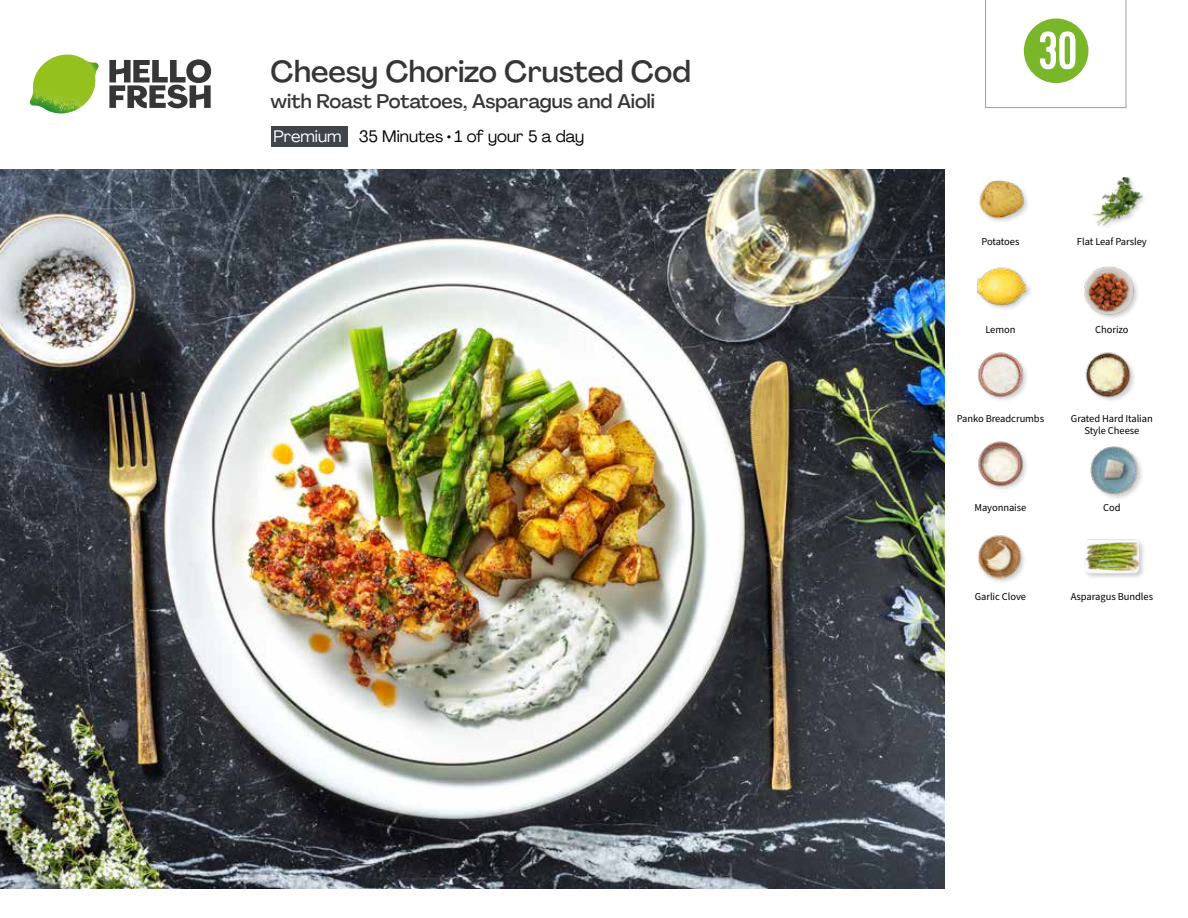
<style>
.page{position:relative;width:1188px;height:918px;background:#fff}
.page>*{position:absolute;margin:0;border:0;box-sizing:border-box;transform-origin:0 0}
.t1{font:54px "Kapra";color:#fff}
.t2{font:500 30px "Agrandir";letter-spacing:-.005em;color:#373636}
.t3{font:500 19.5px "Agrandir";color:#373636}
.t4{font:16.5px "Agrandir";color:#000}
.t5{font:16.5px "Agrandir";color:#fff}
.t6{font:10.5px/12px "Source Sans Pro";letter-spacing:-.005em;color:#000;text-align:center}
</style>
<div class="page">
<svg style="left:109px;top:59px;width:102px;height:49px"></svg>
<img style="left:30px;top:55px;width:69px;height:59px">
<img style="left:0;top:170px;width:945px;height:718px">
<div style="left:271px;top:126px;width:77px;height:21px;background:#3f454b"></div>
<img style="left:977px;top:535px;width:48px;height:47px">
<div style="left:1083px;top:538px;width:63px;height:43px;background:#000;opacity:.2"></div>
<img style="left:1083px;top:538px;width:58px;height:43px">
<img style="left:977px;top:352px;width:50px;height:48px">
<img style="left:978px;top:441px;width:49px;height:48px">
<div style="left:1090px;top:445px;width:55px;height:56px;background:#000;opacity:.2"></div>
<img style="left:1090px;top:445px;width:49px;height:49px">
<img style="left:1085px;top:352px;width:49px;height:49px">
<img style="left:979px;top:180px;width:49px;height:42px">
<div style="left:975px;top:267px;width:58px;height:45px;background:#000;opacity:.2"></div>
<img style="left:977px;top:267px;width:49px;height:45px">
<div style="left:1084px;top:266px;width:57px;height:56px;background:#000;opacity:.2"></div>
<img style="left:1084px;top:266px;width:57px;height:49px">
<img style="left:1093px;top:177px;width:51px;height:49px">
<svg style="left:985px;top:0;width:141px;height:108px"></svg>
<h2 class="t2" style="left:271px;top:53px;width:422px">Cheesy Chorizo Crusted Cod</h2>
<h3 class="t3" style="left:271px;top:89px;width:386px">with Roast Potatoes, Asparagus and Aioli</h3>
<h3 class="t5" style="left:274px;top:126px;width:70px">Premium</h3>
<h3 class="t4" style="left:359px;top:126px;width:227px">35 Minutes • 1 of your 5 a day</h3>
<h1 class="t1" style="left:1038px;top:19px;width:40px">30</h1>
<p class="t6" style="left:981px;top:235px;width:40px">Potatoes</p>
<p class="t6" style="left:1077px;top:235px;width:71px">Flat Leaf Parsley</p>
<p class="t6" style="left:985px;top:324px;width:32px">Lemon</p>
<p class="t6" style="left:1095px;top:324px;width:35px">Chorizo</p>
<p class="t6" style="left:957px;top:413px;width:89px">Panko Breadcrumbs</p>
<p class="t6" style="left:1071px;top:413px;width:83px">Grated Hard Italian<br>Style Cheese</p>
<p class="t6" style="left:974px;top:502px;width:53px">Mayonnaise</p>
<p class="t6" style="left:1103px;top:502px;width:19px">Cod</p>
<p class="t6" style="left:975px;top:590px;width:53px">Garlic Clove</p>
<p class="t6" style="left:1071px;top:590px;width:84px">Asparagus Bundles</p>
</div>
